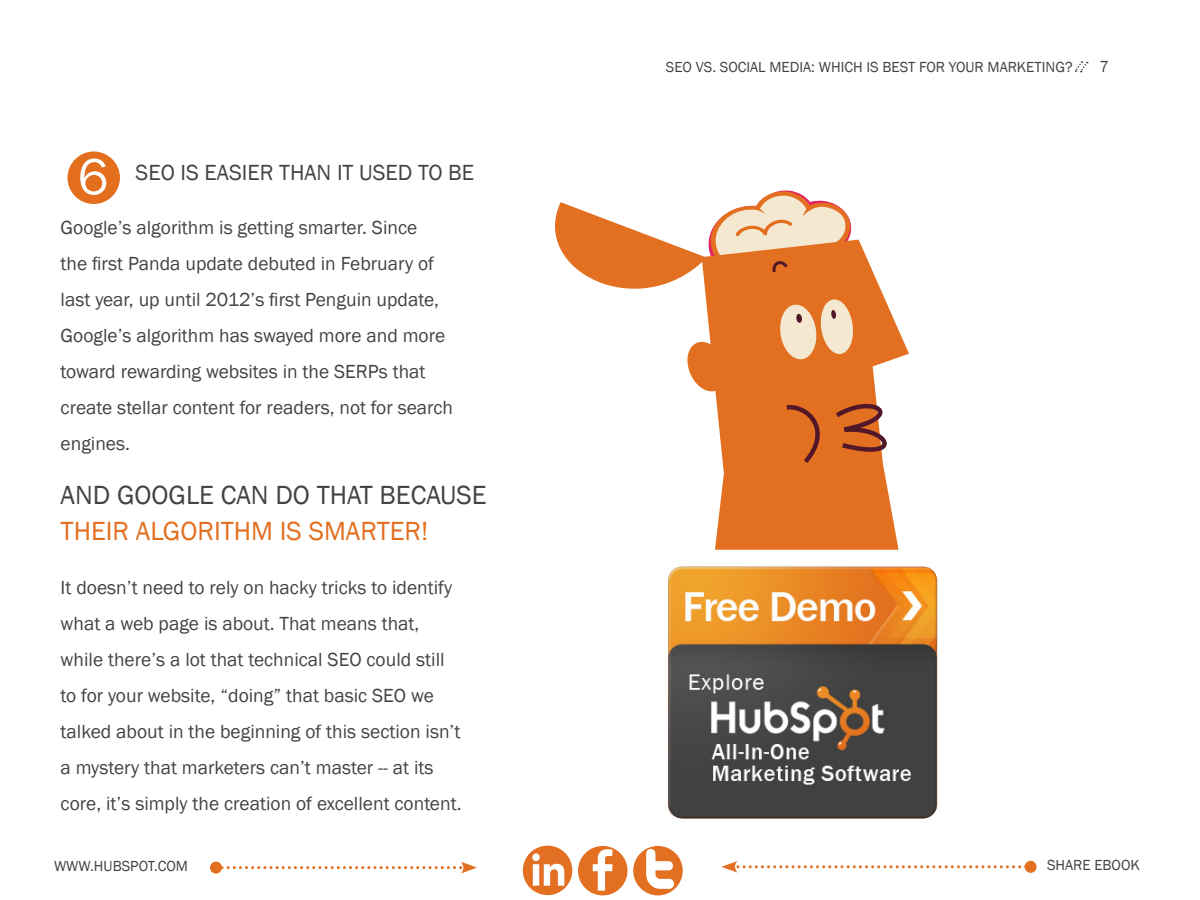
<style>
.page{position:relative;width:1200px;height:900px;background:#fff}
.page>*{position:absolute;margin:0;border:0;box-sizing:border-box;transform-origin:0 0}
.t1{font:52.5px "Franklin Gothic";color:#fff}
.t2{font:27px "Franklin Gothic";color:#434343}
.t3{font:27px "Franklin Gothic";color:#e36f21}
.t4{font:22.5px "Franklin Gothic";color:#434343}
.t5{font:19.5px/36px "Franklin Gothic";color:#434343}
.t6{font:16.5px "Franklin Gothic";color:#434343}
.t7{font:15px "Franklin Gothic";color:#434343}
</style>
<div class="page">
<svg style="left:1074px;top:61px;width:14px;height:12px"></svg>
<svg style="left:722px;top:861px;width:307px;height:12px"></svg>
<div style="left:1025px;top:861px;width:12px;height:12px;background:#e36f21;border-radius:50%"></div>
<div style="left:210px;top:862px;width:12px;height:12px;background:#e36f21;border-radius:50%"></div>
<svg style="left:218px;top:862px;width:259px;height:11px"></svg>
<div style="left:578px;top:846px;width:50px;height:49px;background:#e36f21;border-radius:50%"></div>
<svg style="left:593px;top:849px;width:20px;height:42px"></svg>
<div style="left:523px;top:846px;width:49px;height:49px;background:#e36f21;border-radius:50%"></div>
<img style="left:532px;top:853px;width:32px;height:33px">
<div style="left:633px;top:846px;width:50px;height:49px;background:#e36f21;border-radius:50%"></div>
<svg style="left:646px;top:849px;width:28px;height:40px"></svg>
<div style="left:68px;top:152px;width:52px;height:52px;background:#e36f1e;border-radius:50%"></div>
<svg style="left:715px;top:468px;width:184px;height:82px;background:#e47a30"></svg>
<svg style="left:555px;top:190px;width:354px;height:278px"></svg>
<img style="left:668px;top:566px;width:270px;height:253px">
<h1 class="t1" style="left:78px;top:144px;width:32px">6</h1>
<p class="t4" style="left:136px;top:159px;width:340px">seo is easier than it used to be</p>
<p class="t5" style="left:61px;top:210px;width:386px">Google’s algorithm is getting smarter. Since the first Panda update debuted in February of last year, up until 2012’s first Penguin update, Google’s algorithm has swayed more and more toward rewarding websites in the SERP</p>
<p class="t5" style="left:61px;top:354px;width:394px;text-indent:318px">s that create stellar content for readers, not for search engines.</p>
<h2 class="t2" style="left:61px;top:478px;width:428px">and google can do that because</h2>
<h2 class="t3" style="left:61px;top:514px;width:369px">their algorithm is smarter!</h2>
<p class="t5" style="left:61px;top:570px;width:393px">It doesn’t need to rely on hacky tricks to identify what a web page is about. That means that, while there’s a lot that technical SEO could still to for your website, “doing” that basic SEO</p>
<p class="t5" style="left:61px;top:678px;width:402px;text-indent:350px">we talked about in the beginning of this section isn’t a mystery that marketers can’t master -- at its core, it’s simply the creation of excellent content.</p>
<p class="t7" style="left:666px;top:58px;width:408px">SEo vs. social media: which is best for your marketing?</p>
<p class="t6" style="left:1100px;top:56px;width:11px">7</p>
<p class="t7" style="left:54px;top:857px;width:136px">www.H ubspot.com</p>
<p class="t7" style="left:1047px;top:855px;width:95px">share ebook</p>
</div>
